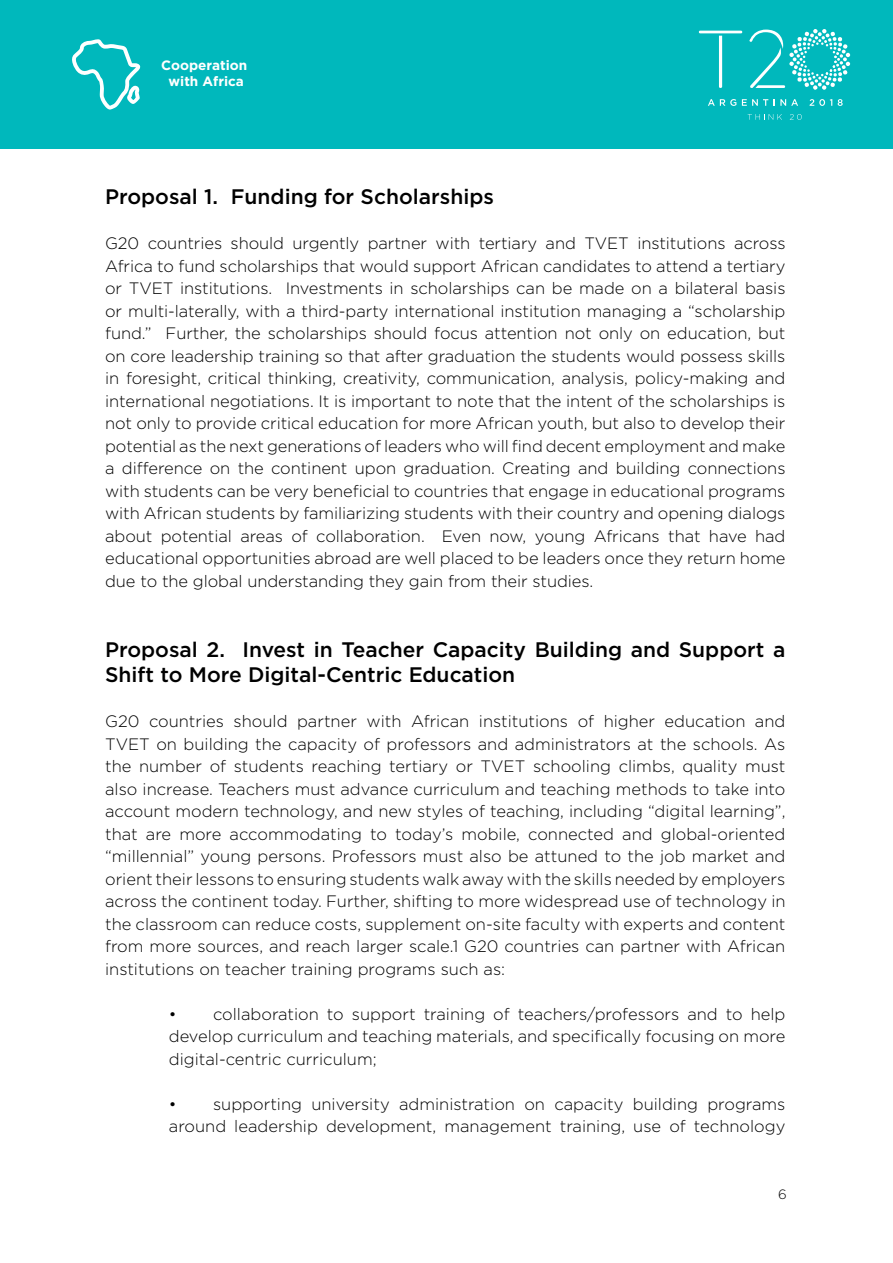
<style>
.page{position:relative;width:893px;height:1263px;background:#fff}
.page>*{position:absolute;margin:0;border:0;box-sizing:border-box;transform-origin:0 0}
.t1{font:500 21px/25.2px "Gotham";color:#000}
.t2{font:300 16.5px/22.5px "Gotham";color:#000;text-align:justify}
.t3{font:700 13.5px/16.2px "Gotham";color:#fff;text-align:center}
.t4{font:300 13.5px "Gotham";color:#000}
</style>
<div class="page">
<div style="left:0;top:0;width:893px;height:149px;background:#00b8bc"></div>
<svg style="left:749px;top:29px;width:101px;height:61px"></svg>
<svg style="left:708px;top:99px;width:28px;height:7px"></svg>
<svg style="left:742px;top:99px;width:26px;height:7px"></svg>
<svg style="left:774px;top:99px;width:24px;height:7px"></svg>
<svg style="left:810px;top:99px;width:22px;height:7px"></svg>
<svg style="left:838px;top:99px;width:5px;height:7px"></svg>
<svg style="left:699px;top:31px;width:43px;height:57px"></svg>
<svg style="left:748px;top:114px;width:34px;height:6px"></svg>
<svg style="left:790px;top:114px;width:12px;height:6px"></svg>
<svg style="left:72px;top:39px;width:69px;height:71px"></svg>
<p class="t3" style="left:161px;top:57px;width:88px">Cooperation with Africa</p>
<p class="t1" style="left:105px;top:184px;width:390px">Proposal 1. Funding for Scholarships</p>
<p class="t2" style="left:105px;top:232px;width:682px">G20 countries should urgently partner with tertiary and TVET institutions across Africa to fund scholarships that would support African candidates to attend a tertiary or TVET institutions. Investments in scholarships can be made on a bilateral basis or multi-laterally, with a third-party international institution managing a “scholarship fund.” Further, the scholarships should focus attention not only on education, but on core leadership training so that after graduation the students would possess skills in foresight, critical thinking, creativity, communication, analysis, policy-making and international negotiations. It is important to note that the intent of the scholarships is not only to provide critical education for more African youth, but also to develop their potential as the next generations of leaders who will find decent employment and make a difference on the continent upon graduation. Creating and building connections with students can be very beneficial to countries that engage in educational programs with African students by familiarizing students with their country and opening dialogs about potential areas of collaboration. Even now, young Africans that have had educational opportunities abroad are well placed to be leaders once they return home due to the global understanding they gain from their studies.</p>
<p class="t1" style="left:105px;top:637px;width:682px">Proposal 2. Invest in Teacher Capacity Building and Support a<br>Shift to More Digital-Centric Education</p>
<p class="t2" style="left:105px;top:710px;width:682px">G20 countries should partner with African institutions of higher education and TVET on building the capacity of professors and administrators at the schools. As the number of students reaching tertiary or TVET schooling climbs, quality must also increase. Teachers must advance curriculum and teaching methods to take into account modern technology, and new styles of teaching, including “digital learning”, that are more accommodating to today’s mobile, connected and global-oriented “millennial” young persons. Professors must also be attuned to the job market and orient their lessons to ensuring students walk away with the skills needed by employers across the continent today. Further, shifting to more widespread use of technology in the classroom can reduce costs, supplement on-site faculty with experts and content from more sources, and reach larger scale.1 G20 countries can partner with African institutions on teacher training programs such as:</p>
<p class="t2" style="left:169px;top:1002px;width:618px">• collaboration to support training of teachers/professors and to help develop curriculum and teaching materials, and specifically focusing on more digital-centric curriculum;</p>
<p class="t2" style="left:169px;top:1092px;width:618px">• supporting university administration on capacity building programs around leadership development, management training, use of technology</p>
<p class="t4" style="left:778px;top:1186px;width:10px">6</p>
</div>
